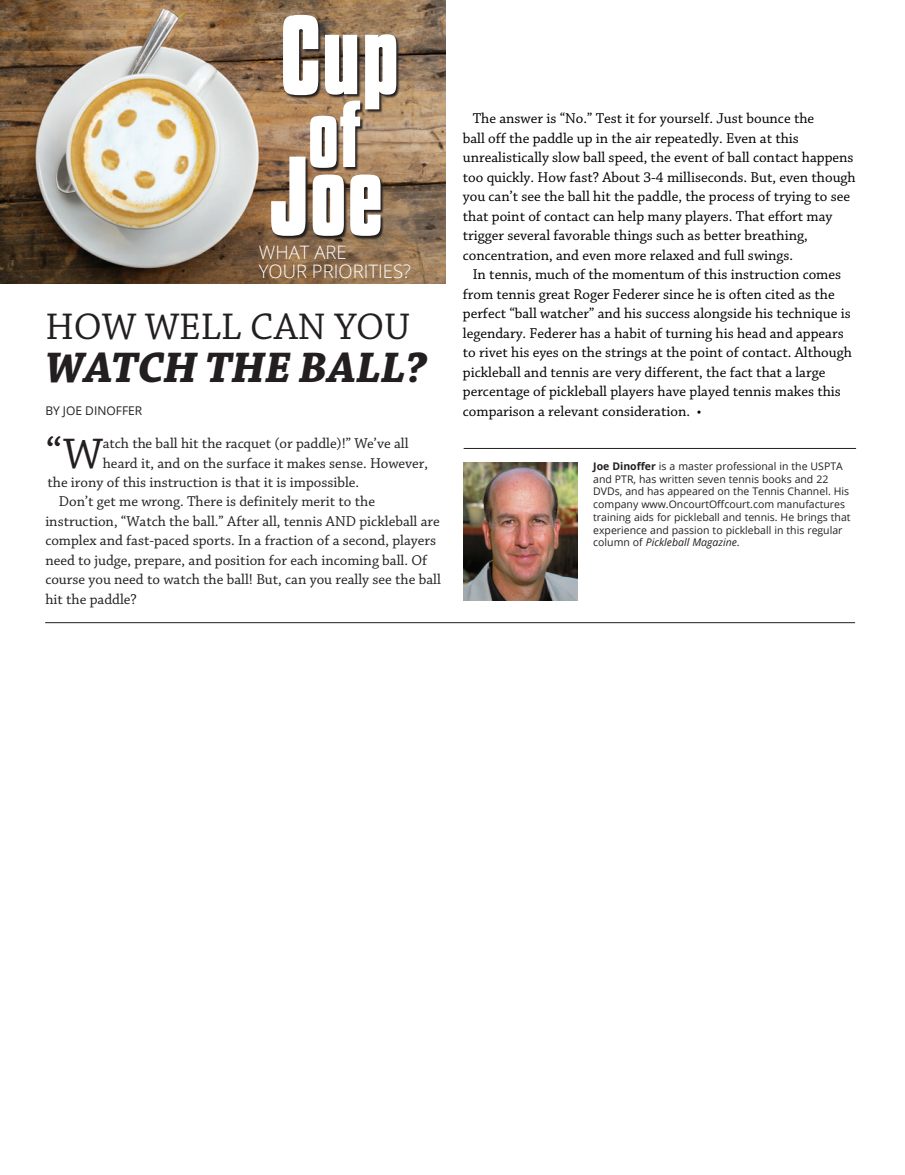
<style>
.page{position:relative;width:905px;height:1175px;background:#fff}
.page>*{position:absolute;margin:0;border:0;box-sizing:border-box;transform-origin:0 0}
.t1{font:700 99px "Kenyan Coffee Rg";color:#fff}
.t2{font:700 84.15px "Kenyan Coffee Rg";color:#fff}
.t3{font:italic 700 45px "Chaparral Pro";color:#231f20}
.t4{font:45px "Chaparral Pro";color:#231f20}
.t5{font:39px "Chaparral Pro";color:#231f20}
.t6{font:300 18.6px/18.5px "Open Sans";color:#fff}
.t7{font:15px/19.5px "Chaparral Pro";color:#000}
.t8{font:15px "Chaparral Pro";color:#231f20}
.t9{font:12px "Open Sans";color:#231f20}
.t10{font:10.5px/12.8px "Open Sans";color:#231f20}
.s1{font-weight:700}
.s2{font-style:italic}
</style>
<div class="page">
<img style="left:0;top:0;width:446px;height:284px">
<svg style="left:272px;top:15px;width:128px;height:225px;background:#655140"></svg>
<img style="left:464px;top:462px;width:114px;height:138px">
<hr style="left:463px;top:448px;width:393px;height:1px;background:#231f20">
<img style="left:466px;top:448px;width:391px;height:119px">
<hr style="left:45px;top:622px;width:810px;height:1px;background:#231f20">
<h1 class="t1" style="left:280px;top:-4px;width:121px">Cup</h1>
<h2 class="t2" style="left:307px;top:83px;width:55px">of</h2>
<h1 class="t1" style="left:270px;top:136px;width:115px">Joe</h1>
<p class="t6" style="left:259px;top:242px;width:154px">WHAT ARE<br>YOUR PRIORITIES?</p>
<h3 class="t5" style="left:45px;top:305px;width:366px">HOW WELL CAN YOU</h3>
<h3 class="t3" style="left:45px;top:342px;width:383px">WATCH THE BALL?</h3>
<p class="t9" style="left:45px;top:403px;width:98px">BY JOE DINOFFER</p>
<h3 class="t4" style="left:45px;top:429px;width:59px">“W</h3>
<p class="t8" style="left:103px;top:435px;width:307px">atch the ball hit the racquet (or paddle)!” We’ve all</p>
<p class="t8" style="left:103px;top:455px;width:327px">heard it, and on the surface it makes sense. However,</p>
<p class="t8" style="left:47px;top:473px;width:313px">the irony of this instruction is that it is impossible.</p>
<p class="t8" style="left:59px;top:493px;width:318px">Don’t get me wrong. There is definitely merit to the</p>
<p class="t8" style="left:45px;top:512px;width:396px">instruction, “Watch the ball.” After all, tennis AND pickleball are</p>
<p class="t8" style="left:45px;top:532px;width:392px">complex and fast-paced sports. In a fraction of a second, players</p>
<p class="t8" style="left:45px;top:551px;width:383px">need to judge, prepare, and position for each incoming ball. Of</p>
<p class="t8" style="left:45px;top:571px;width:397px">course you need to watch the ball! But, can you really see the ball</p>
<p class="t8" style="left:45px;top:590px;width:93px">hit the paddle?</p>
<p class="t7" style="left:463px;top:109px;width:394px;text-indent:10px">The answer is “No.” Test it for yourself. Just bounce the<br>ball off the paddle up in the air repeatedly. Even at this unrealistically slow ball speed, the event of ball contact happens too quickly. How fast? About 3-4 milliseconds. But, even though you can’t see the ball hit the paddle, the process of trying to see that point of contact can help many players. That effort may trigger several favorable things such as better breathing, concentration, and even more relaxed and full swings.</p>
<p class="t7" style="left:463px;top:265px;width:390px;text-indent:10px">In tennis, much of the momentum of this instruction comes from tennis great Roger Federer since he is often cited as the perfect “ball watcher” and his success alongside his technique is legendary. Federer has a habit of turning his head and appears to rivet his eyes on the strings at the point of contact. Although pickleball and tennis are very different, the fact that a large percentage of pickleball players have played tennis makes this comparison a relevant consideration. •</p>
<p class="t10" style="left:593px;top:459px;width:259px"><span class="s1">Joe Dinoffer</span> is a master professional in the USPTA and PTR, has written seven tennis books and 22<br>DVDs, and has appeared on the Tennis Channel. His company www.OncourtOffcourt.com manufactures training aids for pickleball and tennis. He brings that experience and passion to pickleball in this regular column of <span class="s2">Pickleball Magazine</span>.</p>
</div>
